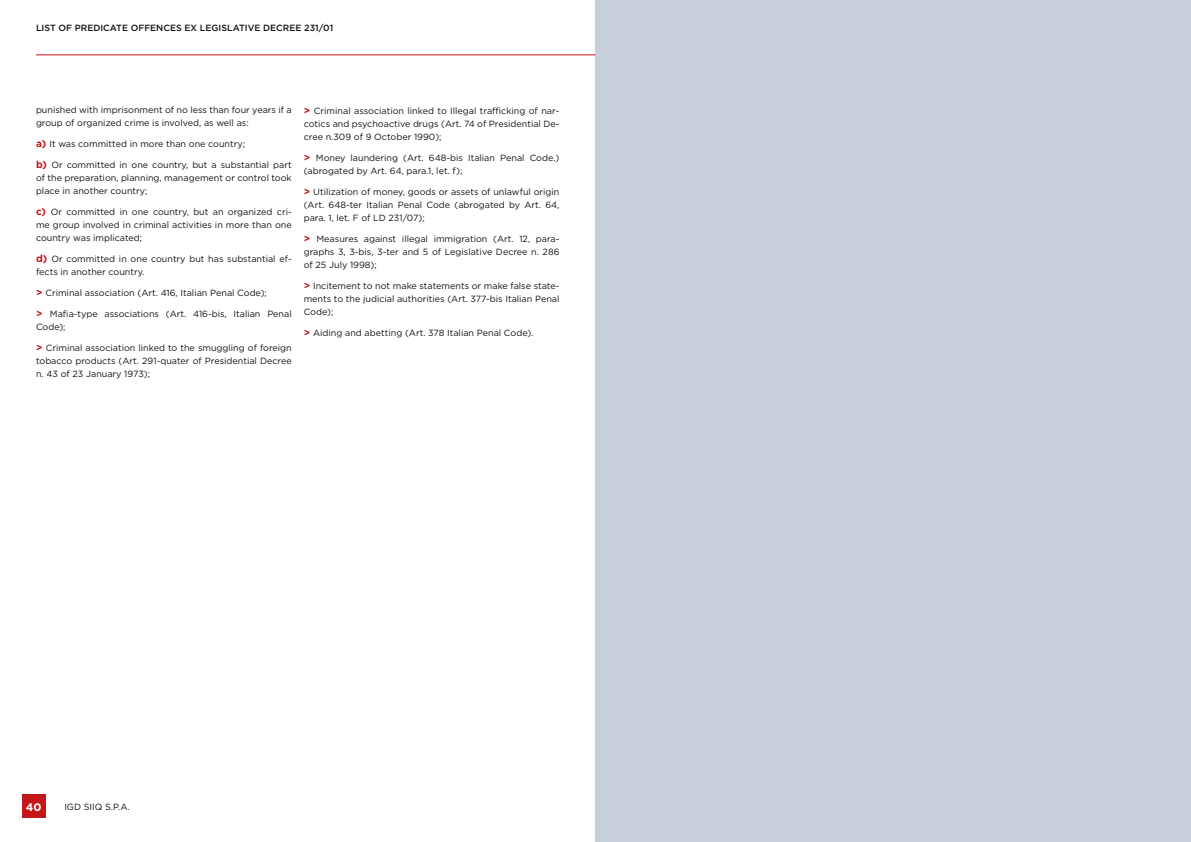
<style>
.page{position:relative;width:1191px;height:842px;background:#fff}
.page>*{position:absolute;margin:0;border:0;box-sizing:border-box;transform-origin:0 0}
.t1{font:700 11px "Gotham HTF";color:#fff}
.t2{font:9px/13px "Gotham HTF";color:#131313;text-align:justify}
.t3{font:500 9px "Gotham HTF";color:#131313}
.s1{font-weight:700;font-size:10px;color:#c3171a}
</style>
<div class="page">
<div style="left:22px;top:795px;width:23px;height:23px;background:#c3171a"></div>
<div style="left:595px;top:0;width:596px;height:842px;background:#c7cfd8"></div>
<hr style="left:36px;top:54px;width:559px;height:1px;background:#c3171a">
<p class="t3" style="left:36px;top:23px;width:299px">LIST OF PREDICATE OFFENCES EX LEGISLATIVE DECREE 231/01</p>
<p class="t2" style="left:36px;top:103px;width:257px">punished with imprisonment of no less than four years if a group of organized crime is involved, as well as:</p>
<p class="t2" style="left:36px;top:137px;width:211px"><span class="s1">a)</span> It was committed in more than one country;</p>
<p class="t2" style="left:36px;top:158px;width:257px"><span class="s1">b)</span> Or committed in one country, but a substantial part of the preparation, planning, management or control took place in another country;</p>
<p class="t2" style="left:36px;top:205px;width:257px"><span class="s1">c)</span> Or committed in one country, but an organized cri&shy;me group involved in criminal activities in more than one country was implicated;</p>
<p class="t2" style="left:36px;top:252px;width:257px"><span class="s1">d)</span> Or committed in one country but has substantial ef&shy;fects in another country.</p>
<p class="t2" style="left:36px;top:286px;width:232px"><span class="s1">&gt;</span> Criminal association (Art. 416, Italian Penal Code);</p>
<p class="t2" style="left:36px;top:307px;width:257px"><span class="s1">&gt;</span> Mafia-type associations (Art. 416-bis, Italian Penal<br>Code);</p>
<p class="t2" style="left:36px;top:341px;width:257px"><span class="s1">&gt;</span> Criminal association linked to the smuggling of foreign tobacco products (Art. 291-quater of Presidential Decree n. 43 of 23 January 1973);</p>
<p class="t2" style="left:304px;top:104px;width:257px"><span class="s1">&gt;</span> Criminal association linked to Illegal trafficking of nar&shy;cotics and psychoactive drugs (Art. 74 of Presidential De&shy;cree n.309 of 9 October 1990);</p>
<p class="t2" style="left:304px;top:151px;width:257px"><span class="s1">&gt;</span> Money laundering (Art. 648-bis Italian Penal Code.) (abrogated by Art. 64, para.1, let. f);</p>
<p class="t2" style="left:304px;top:185px;width:257px"><span class="s1">&gt;</span> Utilization of money, goods or assets of unlawful origin (Art. 648-ter Italian Penal Code (abrogated by Art. 64, para. 1, let. F of LD 231/07);</p>
<p class="t2" style="left:304px;top:232px;width:257px"><span class="s1">&gt;</span> Measures against illegal immigration (Art. 12, para&shy;graphs 3, 3-bis, 3-ter and 5 of Legislative Decree n. 286 of 25 July 1998);</p>
<p class="t2" style="left:304px;top:279px;width:257px"><span class="s1">&gt;</span> Incitement to not make statements or make false state&shy;ments to the judicial authorities (Art. 377-bis Italian Penal Code);</p>
<p class="t2" style="left:304px;top:326px;width:231px"><span class="s1">&gt;</span> Aiding and abetting (Art. 378 Italian Penal Code).</p>
<p class="t1" style="left:26px;top:800px;width:17px">40</p>
<p class="t2" style="left:64px;top:800px;width:67px">IGD SIIQ S.P.A.</p>
</div>
